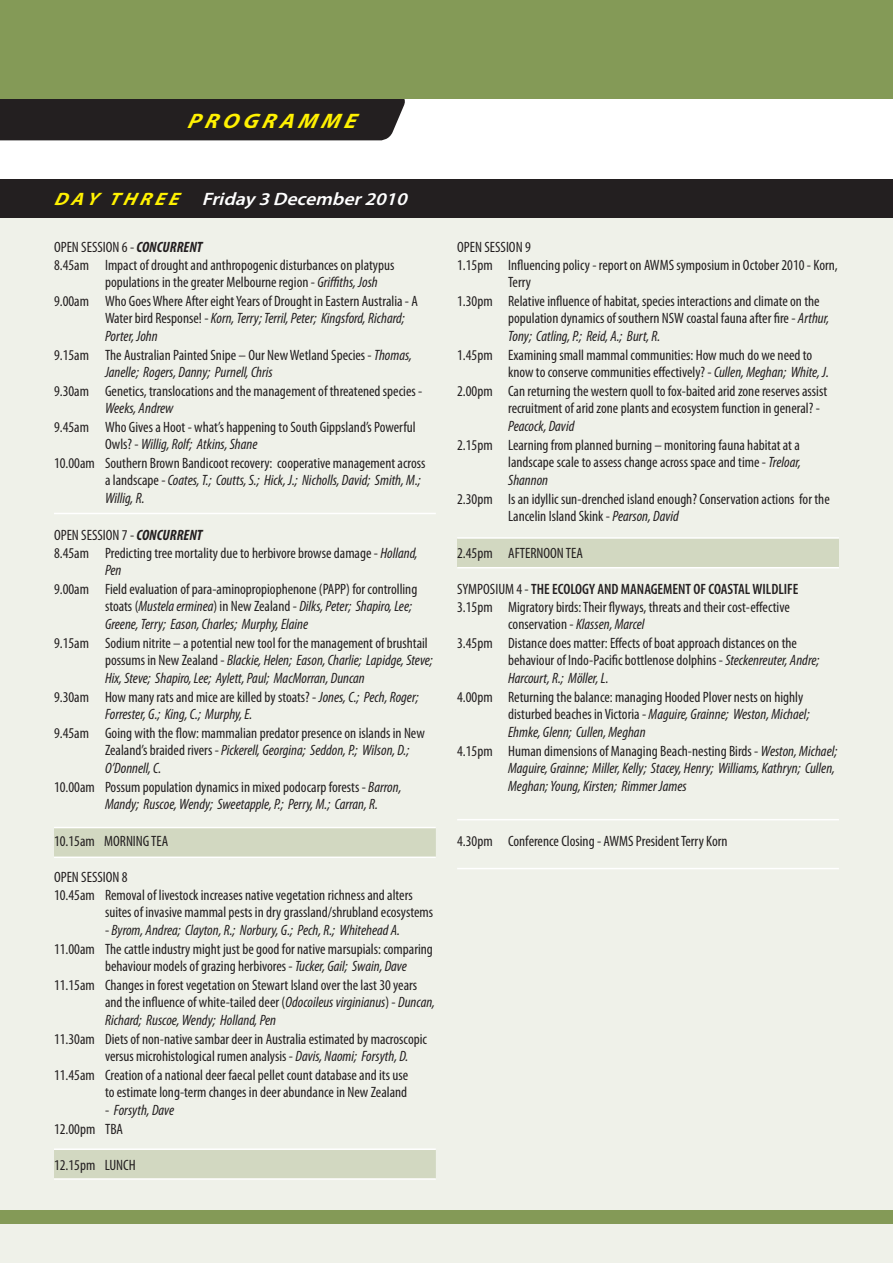
<style>
.page{position:relative;width:893px;height:1263px;background:#fff}
.page>*{position:absolute;margin:0;border:0;box-sizing:border-box;transform-origin:0 0}
.t1{font:italic 700 21px "Myriad Pro";color:#fff101;scale:1.09 1}
.t2{font:italic 600 18px "Myriad Pro";color:#fff;scale:1.09 1}
.t3{font:condensed 15px/17.2px "Myriad Pro";color:#231f20}
.t4{font:italic condensed 15px/17.2px "Myriad Pro";color:#231f20}
.t5{font:600 condensed 15px "Myriad Pro";color:#231f20}
.s1{font-weight:700;color:#fff101}
.s2{font-weight:700;font-style:italic}
.s3{font-style:italic}
.s4{font-style:normal}
.s5{font-weight:600}
</style>
<div class="page">
<div style="left:0;top:99px;width:405px;height:41px;background:#231f20"></div>
<div style="left:0;top:200px;width:893px;height:1063px;background:#eff1e9"></div>
<div style="left:0;top:0;width:893px;height:99px;background:#849a57"></div>
<svg style="left:54px;top:828px;width:382px;height:350px"></svg>
<hr style="left:54px;top:513px;width:382px;height:1px;background:#fff">
<hr style="left:54px;top:827px;width:382px;height:1px;background:#fff">
<hr style="left:54px;top:856px;width:382px;height:2px;background:#fff">
<hr style="left:54px;top:1148px;width:382px;height:2px;background:#fff">
<hr style="left:54px;top:1178px;width:382px;height:2px;background:#fff">
<div style="left:457px;top:538px;width:382px;height:30px;background:#d2d8c1"></div>
<hr style="left:457px;top:537px;width:382px;height:2px;background:#fff">
<hr style="left:457px;top:567px;width:382px;height:1px;background:#fff">
<hr style="left:457px;top:819px;width:382px;height:1px;background:#fff">
<hr style="left:457px;top:868px;width:382px;height:1px;background:#fff">
<div style="left:0;top:179px;width:893px;height:38px;background:#231f20"></div>
<div style="left:0;top:1210px;width:893px;height:14px;background:#849a57"></div>
<h1 class="t1" style="left:187px;top:108px;width:162px">PR O G R A M M E</h1>
<p class="t2" style="left:54px;top:187px;width:330px"><span class="s1">D A Y TH R EE</span> Friday3December2010</p>
<p class="t3" style="left:54px;top:238px;width:150px">OPEN SESSION 6 - <span class="s2">CONCURRENT</span></p>
<p class="t3" style="left:54px;top:256px;width:342px">8.45am Impact of drought and anthropogenic disturbances on platypus</p>
<p class="t3" style="left:105px;top:273px;width:274px">populations in the greater Melbourne region - <span class="s3">Griffiths, Josh</span></p>
<p class="t3" style="left:105px;top:292px;width:314px;text-indent:-51px">9.00am Who Goes Where After eight Years of Drought in Eastern Australia - A<br>Water bird Response! - <span class="s3">Korn, Terry; Terril, Peter; Kingsford, Richard;<br>Porter, John</span></p>
<p class="t3" style="left:105px;top:346px;width:309px;text-indent:-51px">9.15am The Australian Painted Snipe – Our New Wetland Species - <span class="s3">Thomas,<br>Janelle; Rogers, Danny; Purnell, Chris</span></p>
<p class="t3" style="left:54px;top:382px;width:370px">9.30am Genetics, translocations and the management of threatened species -</p>
<p class="t4" style="left:105px;top:399px;width:70px">Weeks, Andrew</p>
<p class="t3" style="left:105px;top:418px;width:312px;text-indent:-51px">9.45am Who Gives a Hoot - what’s happening to South Gippsland’s Powerful<br>Owls? - <span class="s3">Willig, Rolf; Atkins, Shane</span></p>
<p class="t3" style="left:105px;top:454px;width:322px;text-indent:-51px">10.00am Southern Brown Bandicoot recovery: cooperative management across a landscape - <span class="s3">Coates, T.; Coutts, S.; Hick, J.; Nicholls, David; Smith, M.;<br>Willig, R.</span></p>
<p class="t3" style="left:54px;top:526px;width:150px">OPEN SESSION 7 - <span class="s2">CONCURRENT</span></p>
<p class="t3" style="left:54px;top:544px;width:365px">8.45am Predicting tree mortality due to herbivore browse damage - <span class="s3">Holland,</span></p>
<p class="t4" style="left:105px;top:561px;width:18px">Pen</p>
<p class="t3" style="left:105px;top:580px;width:314px;text-indent:-51px">9.00am Field evaluation of para-aminopropiophenone (PAPP) for controlling stoats (<span class="s3">Mustela erminea</span>) in New Zealand - <span class="s3">Dilks, Peter; Shapiro, Lee;<br>Greene, Terry; Eason, Charles; Murphy, Elaine</span></p>
<p class="t4" style="left:105px;top:634px;width:329px;text-indent:-51px"><span class="s4">9.15am Sodium nitrite – a potential new tool for the management of brushtail possums in New Zealand -</span> Blackie, Helen; Eason, Charlie; Lapidge, Steve;<br>Hix, Steve; Shapiro, Lee; Aylett, Paul; MacMorran, Duncan</p>
<p class="t4" style="left:105px;top:688px;width:315px;text-indent:-51px"><span class="s4">9.30am How many rats and mice are killed by stoats? -</span> Jones, C.; Pech, Roger;<br>Forrester, G.; King, C.; Murphy, E.</p>
<p class="t3" style="left:105px;top:724px;width:321px;text-indent:-51px">9.45am Going with the flow: mammalian predator presence on islands in New<br>Zealand’s braided rivers - <span class="s3">Pickerell, Georgina; Seddon, P.; Wilson, D.;<br>O’Donnell, C.</span></p>
<p class="t4" style="left:105px;top:778px;width:298px;text-indent:-51px"><span class="s4">10.00am Possum population dynamics in mixed podocarp forests -</span> Barron,<br>Mandy; Ruscoe, Wendy; Sweetapple, P.; Perry, M.; Carran, R.</p>
<p class="t3" style="left:54px;top:832px;width:116px">10.15am MORNING TEA</p>
<p class="t3" style="left:54px;top:868px;width:75px">OPEN SESSION 8</p>
<p class="t3" style="left:54px;top:886px;width:360px">10.45am Removal of livestock increases native vegetation richness and alters</p>
<p class="t3" style="left:105px;top:903px;width:330px">suites of invasive mammal pests in dry grassland/shrubland ecosystems</p>
<p class="t3" style="left:54px;top:920px;width:380px;line-height:19.5px;text-indent:51px">- <span class="s3">Byrom, Andrea; Clayton, R.; Norbury, G.; Pech, R.; Whitehead A.<br></span>11.00am The cattle industry might just be good for native marsupials: comparing</p>
<p class="t3" style="left:54px;top:957px;width:365px;line-height:18.8px;text-indent:51px">behaviour models of grazing herbivores - <span class="s3">Tucker, Gail; Swain, Dave<br></span>11.15am Changes in forest vegetation on Stewart Island over the last 30 years</p>
<p class="t4" style="left:105px;top:993px;width:332px"><span class="s4">and the influence of white-tailed deer (</span>Odocoileus virginianus<span class="s4">) -</span> Duncan,<br>Richard; Ruscoe, Wendy; Holland, Pen</p>
<p class="t3" style="left:105px;top:1030px;width:323px;text-indent:-51px">11.30am Diets of non-native sambar deer in Australia estimated by macroscopic versus microhistological rumen analysis - <span class="s3">Davis, Naomi; Forsyth, D.</span></p>
<p class="t3" style="left:54px;top:1066px;width:356px;text-align:right">11.45am Creation of a national deer faecal pellet count database and its use to estimate long-term changes in deer abundance in New Zealand</p>
<p class="t4" style="left:54px;top:1100px;width:122px;line-height:19.5px;text-indent:51px"><span class="s4">-</span> Forsyth, Dave<br><span class="s4">12.00pm TBA</span></p>
<p class="t3" style="left:54px;top:1156px;width:83px">12.15pm LUNCH</p>
<p class="t3" style="left:457px;top:238px;width:75px">OPEN SESSION 9</p>
<p class="t3" style="left:457px;top:256px;width:382px">1.15pm Influencing policy - report on AWMS symposium in October 2010 - Korn,</p>
<p class="t3" style="left:508px;top:273px;width:24px">Terry</p>
<p class="t3" style="left:508px;top:292px;width:323px;text-indent:-51px">1.30pm Relative influence of habitat, species interactions and climate on the population dynamics of southern NSW coastal fauna after fire - <span class="s3">Arthur,<br>Tony; Catling, P.; Reid, A.; Burt, R.</span></p>
<p class="t3" style="left:508px;top:346px;width:322px;text-indent:-51px">1.45pm Examining small mammal communities: How much do we need to know to conserve communities effectively? - <span class="s3">Cullen, Meghan; White, J.</span></p>
<p class="t3" style="left:508px;top:382px;width:320px;text-indent:-51px">2.00pm Can returning the western quoll to fox-baited arid zone reserves assist recruitment of arid zone plants and ecosystem function in general? -</p>
<p class="t4" style="left:508px;top:417px;width:68px">Peacock, David</p>
<p class="t3" style="left:508px;top:436px;width:294px;text-align:justify;text-indent:-51px">2.15pm Learning from planned burning – monitoring fauna habitat at a landscape scale to assess change across space and time - <span class="s3">Treloar, Shannon</span></p>
<p class="t3" style="left:508px;top:490px;width:323px;text-indent:-51px">2.30pm Is an idyllic sun-drenched island enough? Conservation actions for the<br>Lancelin Island Skink - <span class="s3">Pearson, David</span></p>
<p class="t3" style="left:457px;top:544px;width:127px">2.45pm AFTERNOON TEA</p>
<p class="t3" style="left:457px;top:580px;width:114px">SYMPOSIUM 4 - <span class="s5">THE ECOLOG</span></p>
<p class="t5" style="left:589px;top:580px;width:40px">Y AND MANAGEMENT</p>
<p class="t5" style="left:694px;top:580px;width:28px">OF COASTAL</p>
<p class="t5" style="left:752px;top:580px;width:7px">WILDLIFE</p>
<p class="t3" style="left:508px;top:598px;width:283px;text-indent:-51px">3.15pm Migratory birds: Their flyways, threats and their cost-effective conservation - <span class="s3">Klassen, Marcel</span></p>
<p class="t3" style="left:508px;top:634px;width:313px;text-indent:-51px">3.45pm Distance does matter: Effects of boat approach distances on the behaviour of Indo-Pacific bottlenose dolphins - <span class="s3">Steckenreuter, Andre;<br>Harcourt, R.; Möller, L.</span></p>
<p class="t3" style="left:508px;top:688px;width:303px;text-indent:-51px">4.00pm Returning the balance: managing Hooded Plover nests on highly disturbed beaches in Victoria - <span class="s3">Maguire, Grainne; Weston, Michael;<br>Ehmke, Glenn; Cullen, Meghan</span></p>
<p class="t4" style="left:508px;top:742px;width:331px;text-indent:-51px"><span class="s4">4.15pm Human dimensions of Managing Beach-nesting Birds -</span> Weston, Michael;<br>Maguire, Grainne; Miller, Kelly; Stacey, Henry; Williams, Kathryn; Cullen,<br>Meghan; Young, Kirsten; Rimmer James</p>
<p class="t3" style="left:457px;top:832px;width:272px">4.30pm Conference Closing - AWMS President Terry Korn</p>
</div>
